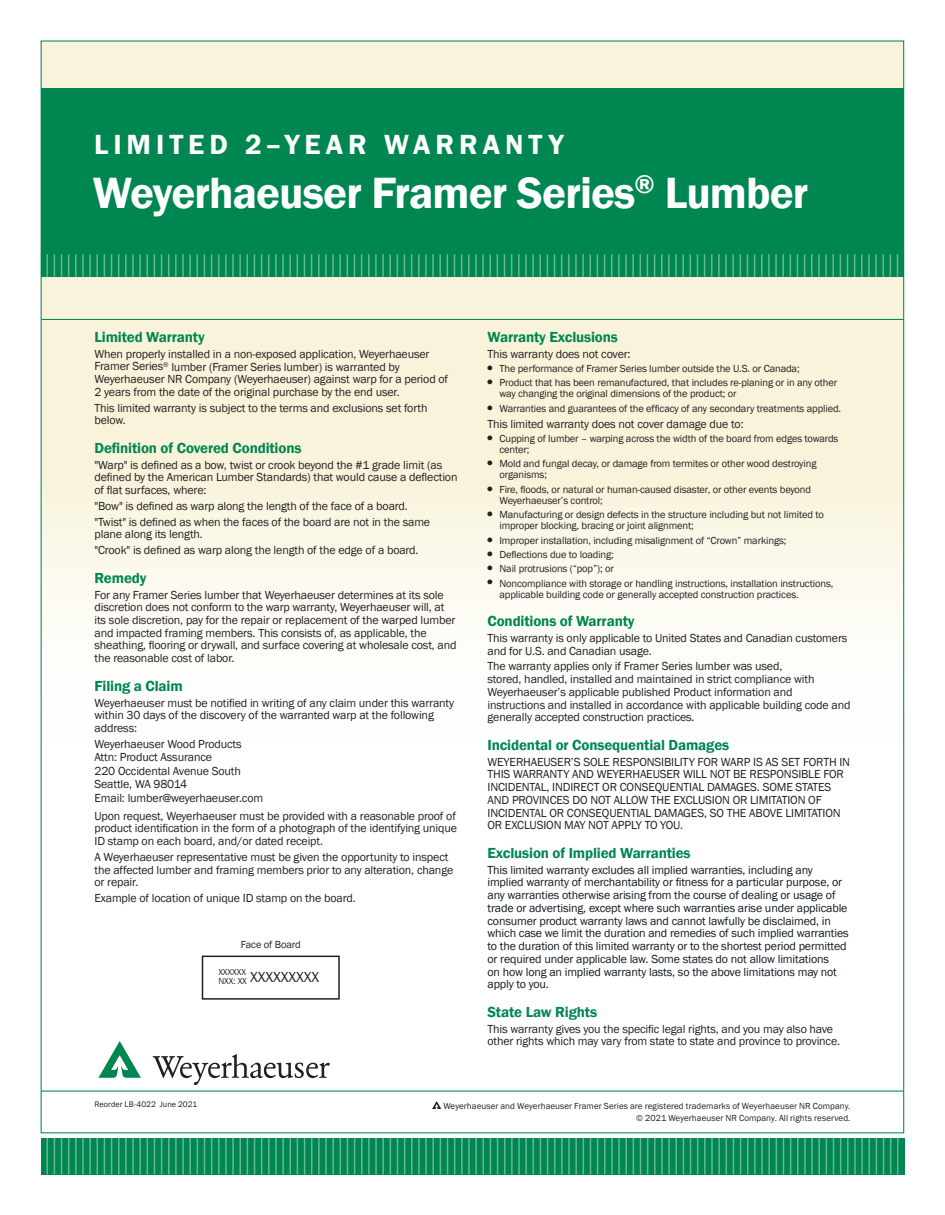
<style>
.page{position:relative;width:945px;height:1215px;background:#fff}
.page>*{position:absolute;margin:0;border:0;box-sizing:border-box;transform-origin:0 0}
.t1{font:600 45px "Franklin Gothic";letter-spacing:-.02em;color:#fff}
.t2{font:600 28.5px "Franklin Gothic";letter-spacing:.175em;color:#fff}
.t3{font:600 15px "Franklin Gothic";letter-spacing:-.01em;color:#008751}
.t4{font:15px "Franklin Gothic";letter-spacing:-.01em;color:#231f20}
.t5{font:12px/12.8px "Franklin Gothic";letter-spacing:-.01em;color:#231f20}
.t6{font:12px/12.8px "Franklin Gothic";letter-spacing:-.01em;color:#101a21}
.t7{font:10.5px/11.2px "Franklin Gothic";letter-spacing:-.01em;color:#231f20}
.t8{font:9px/12px "Franklin Gothic";letter-spacing:.005em;color:#231f20;text-align:right}
.t9{font:8.25px "Franklin Gothic";letter-spacing:.005em;color:#231f20}
</style>
<div class="page">
<div style="left:41px;top:41px;width:862px;height:206px;background:#f9f3db"></div>
<div style="left:41px;top:275px;width:863px;height:781px;background:linear-gradient(to bottom,#f8f2d8,#fff)"></div>
<svg style="left:41px;top:1138px;width:864px;height:37px;background:#108e5b"></svg>
<svg style="left:47px;top:1139px;width:851px;height:34px;background:#15905f"></svg>
<div style="left:41px;top:88px;width:863px;height:189px;background:#008751"></div>
<svg style="left:46px;top:254px;width:852px;height:24px"></svg>
<svg style="left:432px;top:1101px;width:9px;height:8px"></svg>
<hr style="left:41px;top:319px;width:863px;height:1px;background:#008751">
<hr style="left:41px;top:1091px;width:863px;height:1px;background:#008751">
<svg style="left:98px;top:1041px;width:43px;height:37px"></svg>
<svg style="left:153px;top:1054px;width:177px;height:31px"></svg>
<div style="left:202px;top:956px;width:138px;height:44px;border:2px solid #231f20"></div>
<h2 class="t2" style="left:94px;top:127px;width:471px">LIMITED 2–YEAR WARRANTY</h2>
<h1 class="t1" style="left:93px;top:165px;width:717px">Weyerhaeuser Framer Series<sup>®</sup> Lumber</h1>
<p class="t3" style="left:94px;top:328px;width:112px">Limited Warranty</p>
<p class="t5" style="left:94px;top:348px;width:355px">When properly installed in a non-exposed application, Weyerhaeuser Framer Series<sup>®</sup> lumber (Framer Series lumber) is warranted by Weyerhaeuser NR Company (Weyerhaeuser) against warp for a period of 2 years from the date of the original purchase by the end user.</p>
<p class="t5" style="left:95px;top:402px;width:335px">This limited warranty is subject to the terms and exclusions set forth below.</p>
<p class="t3" style="left:94px;top:439px;width:209px">Definition of Covered Conditions</p>
<p class="t5" style="left:94px;top:459px;width:365px">"Warp" is defined as a bow, twist or crook beyond the #1 grade limit (as defined by the American Lumber Standards) that would cause a deflection of flat surfaces, where:</p>
<p class="t5" style="left:94px;top:498px;width:337px;line-height:15.8px">"Bow" is defined as warp along the length of the face of a board. "Twist" is defined as when the faces of the board are not in the same</p>
<p class="t5" style="left:94px;top:527px;width:326px;line-height:15.8px">plane along its length.<br>"Crook" is defined as warp along the length of the edge of a board.</p>
<p class="t3" style="left:94px;top:569px;width:54px">Remedy</p>
<p class="t5" style="left:94px;top:588px;width:364px">For any Framer Series lumber that Weyerhaeuser determines at its sole discretion does not conform to the warp warranty, Weyerhaeuser will, at its sole discretion, pay for the repair or replacement of the warped lumber and impacted framing members. This consists of, as applicable, the sheathing, flooring or drywall, and surface covering at wholesale cost, and the reasonable cost of labor.</p>
<p class="t3" style="left:94px;top:677px;width:90px">Filing a Claim</p>
<p class="t5" style="left:94px;top:696px;width:361px">Weyerhaeuser must be notified in writing of any claim under this warranty within 30 days of the discovery of the warranted warp at the following address:</p>
<p class="t5" style="left:94px;top:737px;width:170px;line-height:13.5px">Weyerhaeuser Wood Products<br>Attn: Product Assurance<br>220 Occidental Avenue South<br>Seattle, WA 98014<br>Email: lumber@weyerhaeuser.com</p>
<p class="t5" style="left:94px;top:810px;width:364px;text-align:justify">Upon request, Weyerhaeuser must be provided with a reasonable proof of product identification in the form of a photograph of the identifying unique ID stamp on each board, and/or dated receipt.</p>
<p class="t5" style="left:94px;top:851px;width:360px">A Weyerhaeuser representative must be given the opportunity to inspect the affected lumber and framing members prior to any alteration, change or repair.</p>
<p class="t5" style="left:94px;top:892px;width:263px">Example of location of unique ID stamp on the board.</p>
<p class="t7" style="left:241px;top:939px;width:61px">Face of Board</p>
<p class="t8" style="left:218px;top:966px;width:29px">XXXXXX</p>
<p class="t4" style="left:218px;top:967px;width:102px"><sub>NXX:</sub> <sub>XX</sub> XXXXXXXXX</p>
<p class="t3" style="left:488px;top:328px;width:132px">Warranty Exclusions</p>
<p class="t5" style="left:488px;top:348px;width:145px">This warranty does not cover:</p>
<p class="t7" style="left:488px;top:363px;width:314px">● The performance of Framer Series lumber outside the U.S. or Canada;</p>
<p class="t7" style="left:500px;top:377px;width:339px;text-indent:-12px">● Product that has been remanufactured, that includes re-planing or in any other way changing the original dimensions of the product; or</p>
<p class="t7" style="left:488px;top:403px;width:355px">● Warranties and guarantees of the efficacy of any secondary treatments applied.</p>
<p class="t5" style="left:488px;top:417px;width:258px">This limited warranty does not cover damage due to:</p>
<p class="t7" style="left:500px;top:433px;width:341px;text-indent:-12px">● Cupping of lumber – warping across the width of the board from edges towards center;</p>
<p class="t7" style="left:500px;top:458px;width:319px;text-indent:-12px">● Mold and fungal decay, or damage from termites or other wood destroying organisms;</p>
<p class="t7" style="left:500px;top:484px;width:313px;text-indent:-12px">● Fire, floods, or natural or human-caused disaster, or other events beyond<br>Weyerhaeuser’s control;</p>
<p class="t7" style="left:500px;top:509px;width:326px;text-indent:-12px">● Manufacturing or design defects in the structure including but not limited to improper blocking, bracing or joint alignment;</p>
<p class="t7" style="left:488px;top:535px;width:300px">● Improper installation, including misalignment of “Crown” markings;</p>
<p class="t7" style="left:488px;top:549px;width:128px">● Deflections due to loading;</p>
<p class="t7" style="left:488px;top:563px;width:128px">● Nail protrusions (“pop”); or</p>
<p class="t7" style="left:500px;top:578px;width:335px;text-indent:-12px">● Noncompliance with storage or handling instructions, installation instructions, applicable building code or generally accepted construction practices.</p>
<p class="t3" style="left:488px;top:612px;width:149px">Conditions of Warranty</p>
<p class="t5" style="left:488px;top:632px;width:361px">This warranty is only applicable to United States and Canadian customers and for U.S. and Canadian usage.</p>
<p class="t5" style="left:488px;top:660px;width:365px">The warranty applies only if Framer Series lumber was used,<br>stored, handled, installed and maintained in strict compliance with Weyerhaeuser’s applicable published Product information and instructions and installed in accordance with applicable building code and generally accepted construction practices.</p>
<p class="t3" style="left:488px;top:736px;width:243px">Incidental or Consequential Damages</p>
<p class="t5" style="left:488px;top:756px;width:364px">WEYERHAEUSER’S SOLE RESPONSIBILITY FOR WARP IS AS SET FORTH IN THIS WARRANTY AND WEYERHAEUSER WILL NOT BE RESPONSIBLE FOR INCIDENTAL, INDIRECT OR CONSEQUENTIAL DAMAGES. SOME STATES AND PROVINCES DO NOT ALLOW THE EXCLUSION OR LIMITATION OF INCIDENTAL OR CONSEQUENTIAL DAMAGES, SO THE ABOVE LIMITATION OR EXCLUSION MAY NOT APPLY TO YOU.</p>
<p class="t3" style="left:488px;top:844px;width:205px">Exclusion of Implied Warranties</p>
<p class="t6" style="left:488px;top:864px;width:363px">This limited warranty excludes all implied warranties, including any implied warranty of merchantability or fitness for a particular purpose, or any warranties otherwise arising from the course of dealing or usage of trade or advertising, except where such warranties arise under applicable consumer product warranty laws and cannot lawfully be disclaimed, in which case we limit the duration and remedies of such implied warranties to the duration of this limited warranty or to the shortest period permitted or required under applicable law. Some states do not allow limitations<br>on how long an implied warranty lasts, so the above limitations may not apply to you.</p>
<p class="t3" style="left:488px;top:1003px;width:111px">State Law Rights</p>
<p class="t5" style="left:488px;top:1023px;width:354px">This warranty gives you the specific legal rights, and you may also have other rights which may vary from state to state and province to province.</p>
<p class="t9" style="left:94px;top:1099px;width:104px">Reorder LB-4022 June 2021</p>
<p class="t8" style="left:443px;top:1100px;width:409px">Weyerhaeuser and Weyerhaeuser Framer Series are registered trademarks of Weyerhaeuser NR Company. © 2021 Weyerhaeuser NR Company. All rights reserved.</p>
</div>
